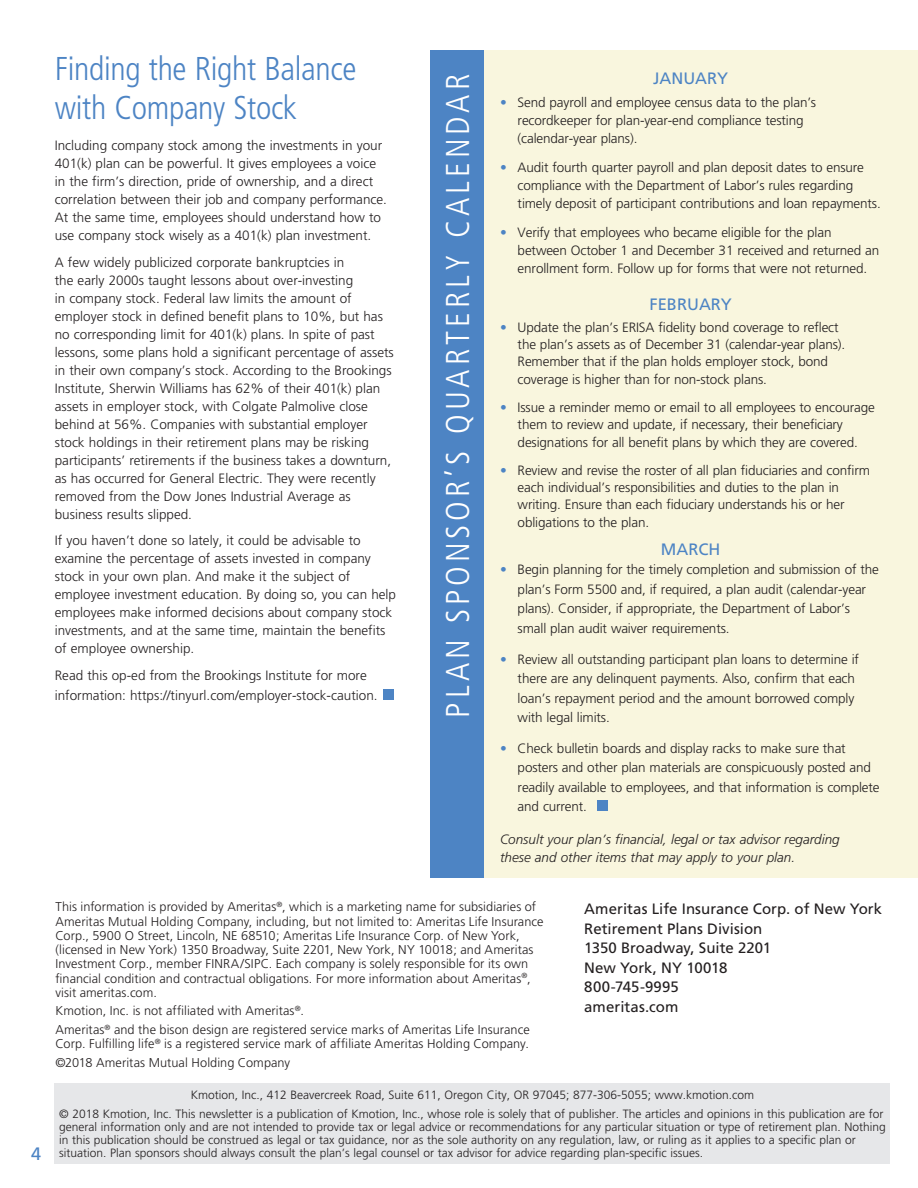
<style>
.page{position:relative;width:918px;height:1188px;background:#fff}
.page>*{position:absolute;margin:0;border:0;box-sizing:border-box;transform-origin:0 0}
.story_title{font:300 condensed 33px/39px "Frutiger LT Std";letter-spacing:-.01em;color:#4d84c4}
.Body_Copy{font:300 condensed 33px "Frutiger LT Std";letter-spacing:.12em;color:#fff}
.t1{font:18px "Frutiger";color:#4d84c4}
.Calendar_Month{font:16.5px "Frutiger";color:#4d84c4}
.UNIFI_address{font:15px "Frutiger";color:#231f20}
.Body_Copy-2{font:300 13.5px/18px "Frutiger";letter-spacing:-.01em;color:#231f20}
.Body_Copy-3{font:italic 300 13.5px/18px "Frutiger";color:#231f20}
.COPY{font:300 12.75px/14.2px "Frutiger";letter-spacing:.005em;color:#231f20}
.Body_Copy-4{font:300 12px/12.8px "Frutiger";color:#231f20}
.s1{color:#4d84c4}
</style>
<div class="page">
<div style="left:383px;top:689px;width:11px;height:11px;background:#4d84c4"></div>
<div style="left:448px;top:50px;width:470px;height:828px;background:#f9f6de"></div>
<div style="left:597px;top:800px;width:10px;height:11px;background:#4d84c4"></div>
<div style="left:430px;top:50px;width:54px;height:828px;background:#4d84c4"></div>
<div style="left:55px;top:1083px;width:835px;height:80px;background:#e6e7e9"></div>
<p class="story_title" style="left:55px;top:49px;width:303px">Finding the Right Balance with Company Stock</p>
<p class="Body_Copy-2" style="left:55px;top:137px;width:334px">Including company stock among the investments in your 401(k) plan can be powerful. It gives employees a voice in the firm’s direction, pride of ownership, and a direct correlation between their job and company performance.<br>At the same time, employees should understand how to use company stock wisely as a 401(k) plan investment.</p>
<p class="Body_Copy-2" style="left:55px;top:253px;width:341px">A few widely publicized corporate bankruptcies in<br>the early 2000s taught lessons about over-investing<br>in company stock. Federal law limits the amount of employer stock in defined benefit plans to 10%, but has no corresponding limit for 401(k) plans. In spite of past lessons, some plans hold a significant percentage of assets in their own company’s stock. According to the Brookings Institute, Sherwin Williams has 62% of their 401(k) plan assets in employer stock, with Colgate Palmolive close behind at 56%. Companies with substantial employer stock holdings in their retirement plans may be risking participants’ retirements if the business takes a downturn, as has occurred for General Electric. They were recently removed from the Dow Jones Industrial Average as business results slipped.</p>
<p class="Body_Copy-2" style="left:55px;top:532px;width:343px">If you haven’t done so lately, it could be advisable to examine the percentage of assets invested in company stock in your own plan. And make it the subject of employee investment education. By doing so, you can help employees make informed decisions about company stock investments, and at the same time, maintain the benefits of employee ownership.</p>
<p class="Body_Copy-2" style="left:55px;top:666px;width:324px;line-height:19.5px">Read this op-ed from the Brookings Institute for more information: https://tinyurl.com/employer-stock-caution.</p>
<p class="Body_Copy" style="left:439px;top:718px;width:645px;rotate:-90deg">PLAN SPONSOR’S QUARTERLY CALENDAR</p>
<p class="Calendar_Month" style="left:653px;top:69px;width:77px">JANUARY</p>
<p class="Body_Copy-2" style="left:518px;top:93px;width:300px;text-indent:-18px"><span class="s1">•</span> Send payroll and employee census data to the plan’s recordkeeper for plan-year-end compliance testing (calendar-year plans).</p>
<p class="Body_Copy-2" style="left:518px;top:158px;width:365px;text-indent:-18px"><span class="s1">•</span> Audit fourth quarter payroll and plan deposit dates to ensure compliance with the Department of Labor’s rules regarding timely deposit of participant contributions and loan repayments.</p>
<p class="Body_Copy-2" style="left:518px;top:223px;width:363px;text-indent:-18px"><span class="s1">•</span> Verify that employees who became eligible for the plan between October 1 and December 31 received and returned an enrollment form. Follow up for forms that were not returned.</p>
<p class="Calendar_Month" style="left:650px;top:295px;width:84px">FEBRUARY</p>
<p class="Body_Copy-2" style="left:518px;top:319px;width:329px;line-height:17.2px;text-indent:-18px"><span class="s1">•</span> Update the plan’s ERISA fidelity bond coverage to reflect the plan’s assets as of December 31 (calendar-year plans).<br>Remember that if the plan holds employer stock, bond coverage is higher than for non-stock plans.</p>
<p class="Body_Copy-2" style="left:518px;top:399px;width:359px;line-height:17.2px;text-indent:-18px"><span class="s1">•</span> Issue a reminder memo or email to all employees to encourage them to review and update, if necessary, their beneficiary designations for all benefit plans by which they are covered.</p>
<p class="Body_Copy-2" style="left:518px;top:462px;width:354px;line-height:17.2px;text-indent:-18px"><span class="s1">•</span> Review and revise the roster of all plan fiduciaries and confirm each individual’s responsibilities and duties to the plan in writing. Ensure than each fiduciary understands his or her obligations to the plan.</p>
<p class="Calendar_Month" style="left:661px;top:540px;width:61px">MARCH</p>
<p class="Body_Copy-2" style="left:518px;top:560px;width:363px;line-height:19.5px;text-indent:-18px"><span class="s1">•</span> Begin planning for the timely completion and submission of the plan’s Form 5500 and, if required, a plan audit (calendar-year plans). Consider, if appropriate, the Department of Labor’s small plan audit waiver requirements.</p>
<p class="Body_Copy-2" style="left:518px;top:649px;width:343px;line-height:19.5px;text-indent:-18px"><span class="s1">•</span> Review all outstanding participant plan loans to determine if there are any delinquent payments. Also, confirm that each loan’s repayment period and the amount borrowed comply with legal limits.</p>
<p class="Body_Copy-2" style="left:518px;top:738px;width:364px;line-height:19.5px;text-indent:-18px"><span class="s1">•</span> Check bulletin boards and display racks to make sure that posters and other plan materials are conspicuously posted and readily available to employees, and that information is complete and current.</p>
<p class="Body_Copy-3" style="left:500px;top:830px;width:341px">Consult your plan’s financial, legal or tax advisor regarding these and other items that may apply to your plan.</p>
<p class="t1" style="left:31px;top:1143px;width:12px">4</p>
<p class="COPY" style="left:56px;top:900px;width:490px">This information is provided by Ameritas<sup>®</sup>, which is a marketing name for subsidiaries of Ameritas Mutual Holding Company, including, but not limited to: Ameritas Life Insurance Corp., 5900 O Street, Lincoln, NE 68510; Ameritas Life Insurance Corp. of New York, (licensed in New York) 1350 Broadway, Suite 2201, New York, NY 10018; and Ameritas Investment Corp., member FINRA/SIPC. Each company is solely responsible for its own financial condition and contractual obligations. For more information about Ameritas<sup>®</sup>, visit ameritas.com.</p>
<p class="COPY" style="left:56px;top:1004px;width:250px">Kmotion, Inc. is not affiliated with Ameritas<sup>®</sup>.</p>
<p class="COPY" style="left:56px;top:1022px;width:476px">Ameritas<sup>®</sup> and the bison design are registered service marks of Ameritas Life Insurance<br>Corp. Fulfilling life<sup>®</sup> is a registered service mark of affiliate Ameritas Holding Company.</p>
<p class="COPY" style="left:56px;top:1055px;width:236px">©2018 Ameritas Mutual Holding Company</p>
<p class="UNIFI_address" style="left:584px;top:900px;width:299px">Ameritas Life Insurance Corp. of New York</p>
<p class="UNIFI_address" style="left:584px;top:920px;width:180px">Retirement Plans Division</p>
<p class="UNIFI_address" style="left:584px;top:939px;width:188px">1350 Broadway, Suite 2201</p>
<p class="UNIFI_address" style="left:584px;top:959px;width:145px">New York, NY 10018</p>
<p class="UNIFI_address" style="left:584px;top:978px;width:96px">800-745-9995</p>
<p class="UNIFI_address" style="left:584px;top:998px;width:96px">ameritas.com</p>
<p class="Body_Copy-4" style="left:191px;top:1088px;width:565px">Kmotion, Inc., 412 Beavercreek Road, Suite 611, Oregon City, OR 97045; 877-306-5055; www.kmotion.com</p>
<p class="Body_Copy-4" style="left:59px;top:1108px;width:828px">© 2018 Kmotion, Inc. This newsletter is a publication of Kmotion, Inc., whose role is solely that of publisher. The articles and opinions in this publication are for general information only and are not intended to provide tax or legal advice or recommendations for any particular situation or type of retirement plan. Nothing in this publication should be construed as legal or tax guidance, nor as the sole authority on any regulation, law, or ruling as it applies to a specific plan or situation. Plan sponsors should always consult the plan’s legal counsel or tax advisor for advice regarding plan-specific issues.</p>
</div>
